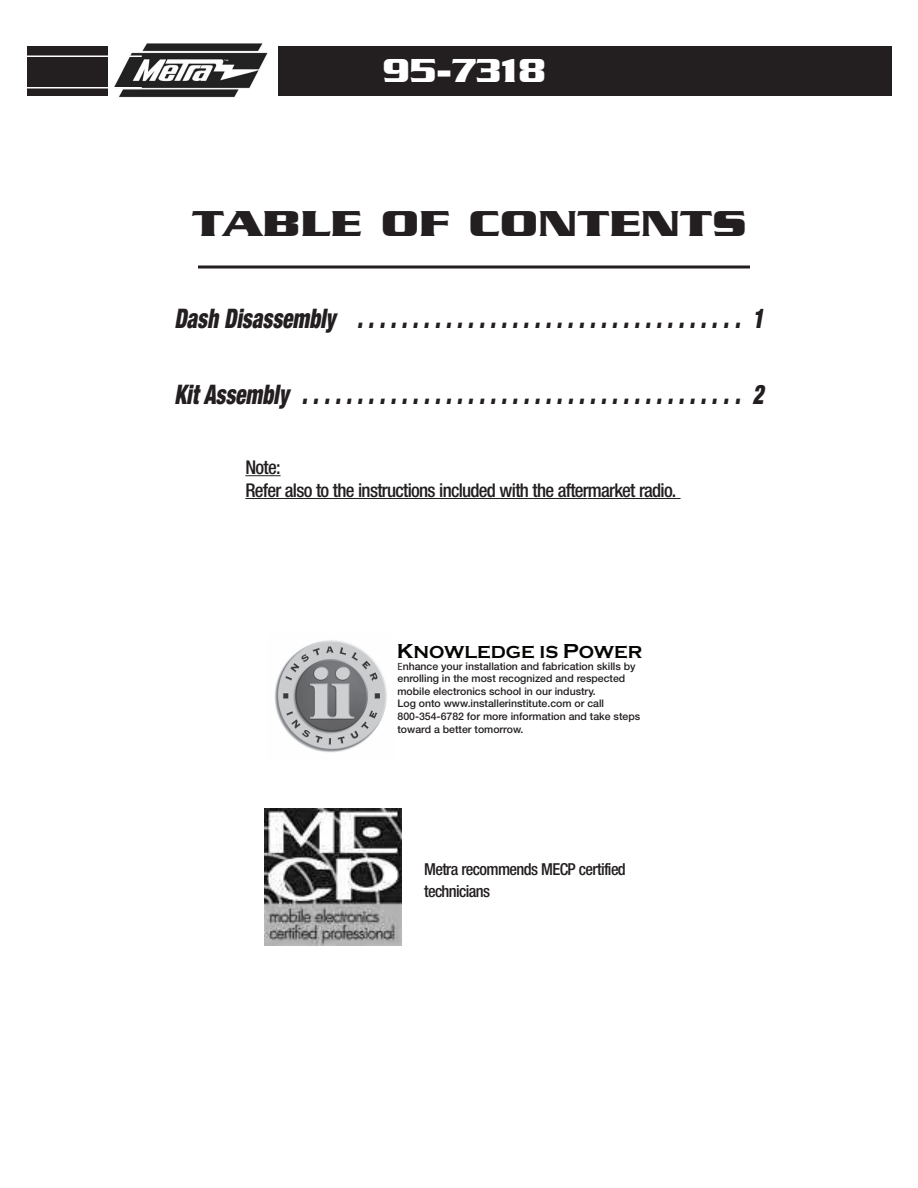
<style>
.page{position:relative;width:918px;height:1188px;background:#fff}
.page>*{position:absolute;margin:0;border:0;box-sizing:border-box;transform-origin:0 0}
.t1{font:700 39px "Serpentine";color:#231f20;scale:1.27 1}
.t2{font:700 36px "Serpentine";color:#fff}
.t3{font:italic 900 condensed 27px "Helvetica Neue";color:#231f20;scale:.79 1}
.t4{font:500 condensed 19.05px/22.8px "Helvetica Neue";letter-spacing:-.04em;color:#231f20}
.t5{font:700 18px "Copperplate Gothic";color:#050504}
.t6{font:500 condensed 16.5px/21.6px "Helvetica Neue";letter-spacing:-.04em;color:#231f20}
.t7{font:500 10.5px/12.6px "Helvetica Neue";color:#231f20}
.s1{font-size:21px}
.s2{font-family:"Myriad";font-weight:400}
</style>
<div class="page">
<div style="left:27px;top:47px;width:864px;height:49px;background:#231f20"></div>
<div style="left:109px;top:27px;width:169px;height:88px;background:#fff"></div>
<img style="left:114px;top:43px;width:154px;height:55px">
<hr style="left:10px;top:56px;width:132px;height:1px;background:#fff">
<hr style="left:10px;top:87px;width:132px;height:1px;background:#fff">
<hr style="left:198px;top:266px;width:552px;height:2px;background:#231f20">
<img style="left:274px;top:640px;width:113px;height:113px">
<img style="left:264px;top:808px;width:137px;height:138px">
<hr style="left:245px;top:475px;width:36px;height:1px;background:#231f20">
<hr style="left:245px;top:498px;width:343px;height:1px;background:#231f20">
<hr style="left:588px;top:498px;width:34px;height:1px;background:#231f20">
<svg style="left:622px;top:498px;width:59px;height:1px"></svg>
<h2 class="t2" style="left:383px;top:59px;width:165px">95-7318</h2>
<h1 class="t1" style="left:192px;top:211px;width:438px">TABLE OF CONTENTS</h1>
<h3 class="t3" style="left:174px;top:309px;width:747px">Dash Disassembly . . . . . . . . . . . . . . . . . . . . . . . . . . . . . . . . . . . 1</h3>
<h3 class="t3" style="left:174px;top:384px;width:748px">Kit Assembly . . . . . . . . . . . . . . . . . . . . . . . . . . . . . . . . . . . . . . . . 2</h3>
<h3 class="t4" style="left:245px;top:457px;width:432px">Note:<br>Refer also to the instructions included with the aftermarket radio.</h3>
<h3 class="t5" style="left:397px;top:643px;width:247px"><span class="s1">K</span>NOWLEDGE IS <span class="s1">P</span>OWER</h3>
<p class="t7" style="left:398px;top:661px;width:244px"><span class="s2">E</span>nhance your installation and fabrication skills by enrolling in the most recognized and respected mobile electronics school in our industry.<br>Log onto www.installerinstitute.com or ca 800-354-6782 for more information and take steps toward a better tomorrow.</p>
<h3 class="t6" style="left:424px;top:860px;width:203px">Metra recommends MECP certified technicians</h3>
</div>
